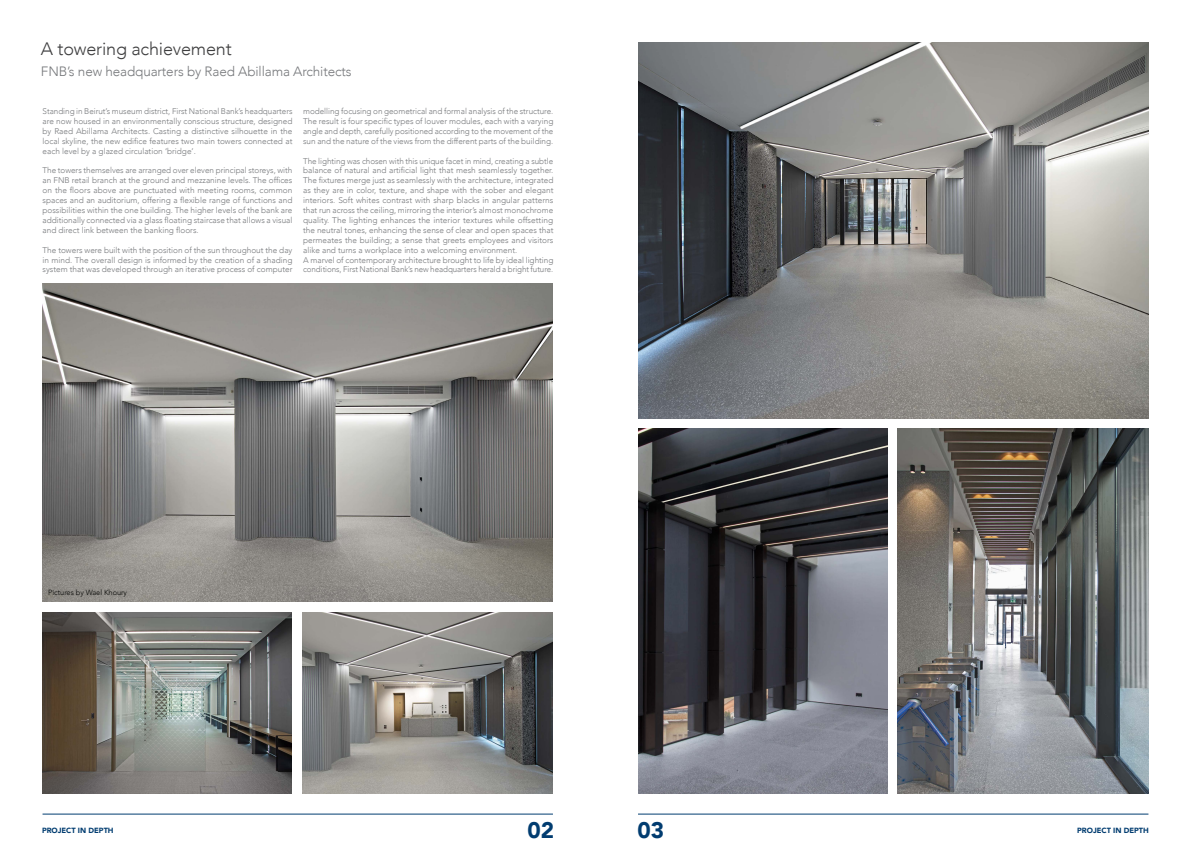
<style>
.page{position:relative;width:1191px;height:857px;background:#fff}
.page>*{position:absolute;margin:0;border:0;box-sizing:border-box;transform-origin:0 0}
.t1{font:900 22.5px "Avenir";color:#013c70}
.t2{font:300 18px "Avenir";letter-spacing:-.01em;color:#3e3e3f}
.t3{font:300 13.5px "Avenir";letter-spacing:-.01em;color:#76787b}
.t4{font:300 8.25px/9.9px "Avenir";color:#76787b;text-align:justify}
.t5{font:900 7.5px "Avenir";color:#013c70}
.t6{font:300 7.5px "Avenir";letter-spacing:-.005em;color:#040503}
</style>
<div class="page">
<hr style="left:43px;top:814px;width:510px;height:1px;background:#013c70">
<img style="left:43px;top:283px;width:510px;height:318px">
<hr style="left:638px;top:814px;width:510px;height:1px;background:#013c70">
<img style="left:302px;top:612px;width:251px;height:181px">
<img style="left:43px;top:612px;width:249px;height:181px">
<img style="left:638px;top:43px;width:510px;height:375px">
<img style="left:638px;top:428px;width:249px;height:365px">
<img style="left:897px;top:428px;width:251px;height:365px">
<p class="t2" style="left:41px;top:38px;width:192px">A towering achievement</p>
<p class="t3" style="left:41px;top:64px;width:312px">FNB’s new headquarters by Raed Abillama Architects</p>
<p class="t4" style="left:43px;top:106px;width:251px">Standing in Beirut’s museum district, First National Bank’s headquarters are now housed in an environmentally conscious structure, designed by Raed Abillama Architects. Casting a distinctive silhouette in the local skyline, the new edifice features two main towers connected at each level by a glazed circulation ‘bridge’.</p>
<p class="t4" style="left:43px;top:166px;width:251px">The towers themselves are arranged over eleven principal storeys, with an FNB retail branch at the ground and mezzanine levels. The offices on the floors above are punctuated with meeting rooms, common spaces and an auditorium, offering a flexible range of functions and possibilities within the one building. The higher levels of the bank are additionally connected via a glass floating staircase that allows a visual and direct link between the banking floors.</p>
<p class="t4" style="left:43px;top:245px;width:251px">The towers were built with the position of the sun throughout the day in mind. The overall design is informed by the creation of a shading system that was developed through an iterative process of computer</p>
<p class="t4" style="left:303px;top:106px;width:252px">modelling focusing on geometrical and formal analysis of the structure.<br>The result is four specific types of louver modules, each with a varying angle and depth, carefully positioned according to the movement of the sun and the nature of the views from the different parts of the building.</p>
<p class="t4" style="left:303px;top:156px;width:252px">The lighting was chosen with this unique facet in mind, creating a subtle balance of natural and artificial light that mesh seamlessly together.<br>The fixtures merge just as seamlessly with the architecture, integrated as they are in color, texture, and shape with the sober and elegant interiors. Soft whites contrast with sharp blacks in angular patterns that run across the ceiling, mirroring the interior’s almost monochrome quality. The lighting enhances the interior textures while offsetting the neutral tones, enhancing the sense of clear and open spaces that permeates the building; a sense that greets employees and visitors alike and turns a workplace into a welcoming environment.</p>
<p class="t4" style="left:303px;top:255px;width:252px">A marvel of contemporary architecture brought to life by ideal lighting conditions, First National Bank’s new headquarters herald a bright future.</p>
<p class="t6" style="left:48px;top:588px;width:80px">Pictures by Wael Khoury</p>
<p class="t5" style="left:42px;top:824px;width:73px">PROJECT IN DEPTH</p>
<p class="t1" style="left:637px;top:811px;width:28px">03</p>
<p class="t5" style="left:1077px;top:824px;width:73px">PROJECT IN DEPTH</p>
<p class="t1" style="left:527px;top:811px;width:28px">02</p>
</div>
